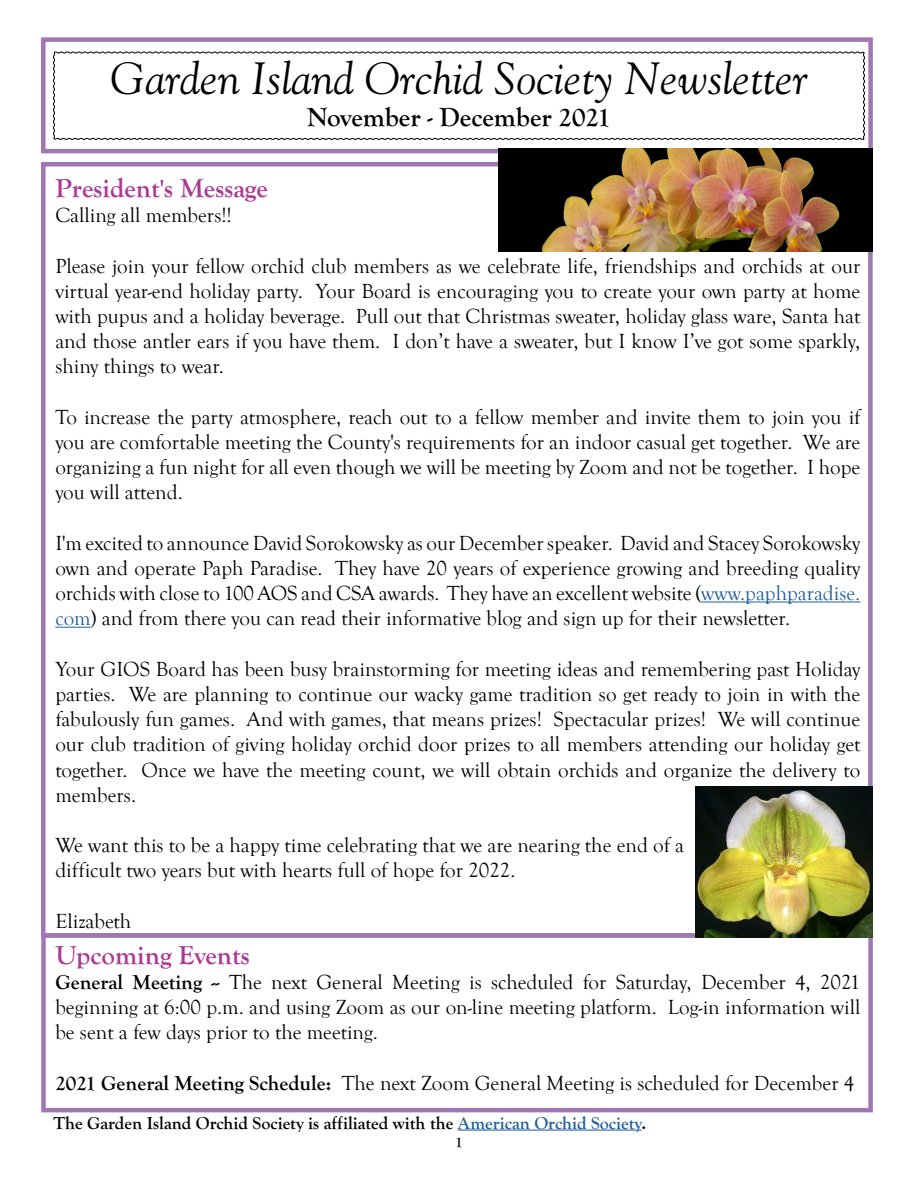
<style>
.page{position:relative;width:918px;height:1188px;background:#fff}
.page>*{position:absolute;margin:0;border:0;box-sizing:border-box;transform-origin:0 0}
.t1{font:45px "Goudy Italic Os F";color:#000}
.t2{font:700 27px "Goudy Old Style T";color:#ad3794}
.t3{font:700 27px "Goudy Old Style T";color:#000}
.t4{font:21px/25.2px "Goudy Old Style T";color:#000;text-align:justify}
.t5{font:700 18px "Goudy Old Style T";color:#000}
.t6{font:700 15px "Goudy Old Style T";color:#000}
.s1{color:#215e9e}
.s2{font-weight:700}
</style>
<div class="page">
<div style="left:41px;top:37px;width:832px;height:116px;border:4px solid #a077b4"></div>
<svg style="left:53px;top:51px;width:812px;height:89px"></svg>
<hr style="left:458px;top:1130px;width:184px;height:1px;background:#215e9e">
<hr style="left:701px;top:602px;width:159px;height:1px;background:#215e9e">
<hr style="left:55px;top:627px;width:36px;height:1px;background:#215e9e">
<div style="left:41px;top:933px;width:832px;height:179px;border:4px solid #a077b4"></div>
<img style="left:695px;top:786px;width:177px;height:152px">
<img style="left:499px;top:148px;width:373px;height:103px">
<h1 class="t1" style="left:110px;top:51px;width:699px">Garden Island Orchid Society Newsletter</h1>
<p class="t3" style="left:307px;top:102px;width:305px">November - December 2021</p>
<p class="t2" style="left:55px;top:173px;width:214px">President's Message</p>
<p class="t4" style="left:55px;top:203px;width:178px">Calling all members!!</p>
<p class="t4" style="left:55px;top:254px;width:807px">Please join your fellow orchid club members as we celebrate life, friendships and orchids at our virtual year-end holiday party. Your Board is encouraging you to create your own party at home with pupus and a holiday beverage. Pull out that Christmas sweater, holiday glass ware, Santa hat and those antler ears if you have them. I don’t have a sweater, but I know I’ve got some sparkly, shiny things to wear.</p>
<p class="t4" style="left:55px;top:405px;width:807px">To increase the party atmosphere, reach out to a fellow member and invite them to join you if you are comfortable meeting the County's requirements for an indoor casual get together. We are organizing a fun night for all even though we will be meeting by Zoom and not be together. I hope you will attend.</p>
<p class="t4" style="left:55px;top:531px;width:807px">I'm excited to announce David Sorokowsky as our December speaker. David and Stacey Sorokowsky own and operate Paph Paradise. They have 20 years of experience growing and breeding quality orchids with close to 100 AOS and CSA awards. They have an excellent website (<span class="s1">www.paphparadise. com</span>) and from there you can read their informative blog and sign up for their newsletter.</p>
<p class="t4" style="left:55px;top:657px;width:807px">Your GIOS Board has been busy brainstorming for meeting ideas and remembering past Holiday parties. We are planning to continue our wacky game tradition so get ready to join in with the fabulously fun games. And with games, that means prizes! Spectacular prizes! We will continue our club tradition of giving holiday orchid door prizes to all members attending our holiday get together. Once we have the meeting count, we will obtain orchids and organize the delivery to members.</p>
<p class="t4" style="left:55px;top:833px;width:630px">We want this to be a happy time celebrating that we are nearing the end of a difficult two years but with hearts full of hope for 2022.</p>
<p class="t4" style="left:55px;top:909px;width:78px">Elizabeth</p>
<p class="t2" style="left:55px;top:940px;width:196px">Upcoming Events</p>
<p class="t4" style="left:55px;top:970px;width:807px"><span class="s2">General Meeting --</span> The next General Meeting is scheduled for Saturday, December 4, 2021 beginning at 6:00 p.m. and using Zoom as our on-line meeting platform. Log-in information will be sent a few days prior to the meeting.</p>
<p class="t4" style="left:55px;top:1071px;width:801px"><span class="s2">2021 General Meeting Schedule:</span> The next Zoom General Meeting is scheduled for December 4</p>
<p class="t5" style="left:54px;top:1112px;width:594px">The Garden Island Orchid Society is affiliated with the <span class="s1">American Orchid Society</span>.</p>
<p class="t6" style="left:455px;top:1134px;width:9px">1</p>
</div>
